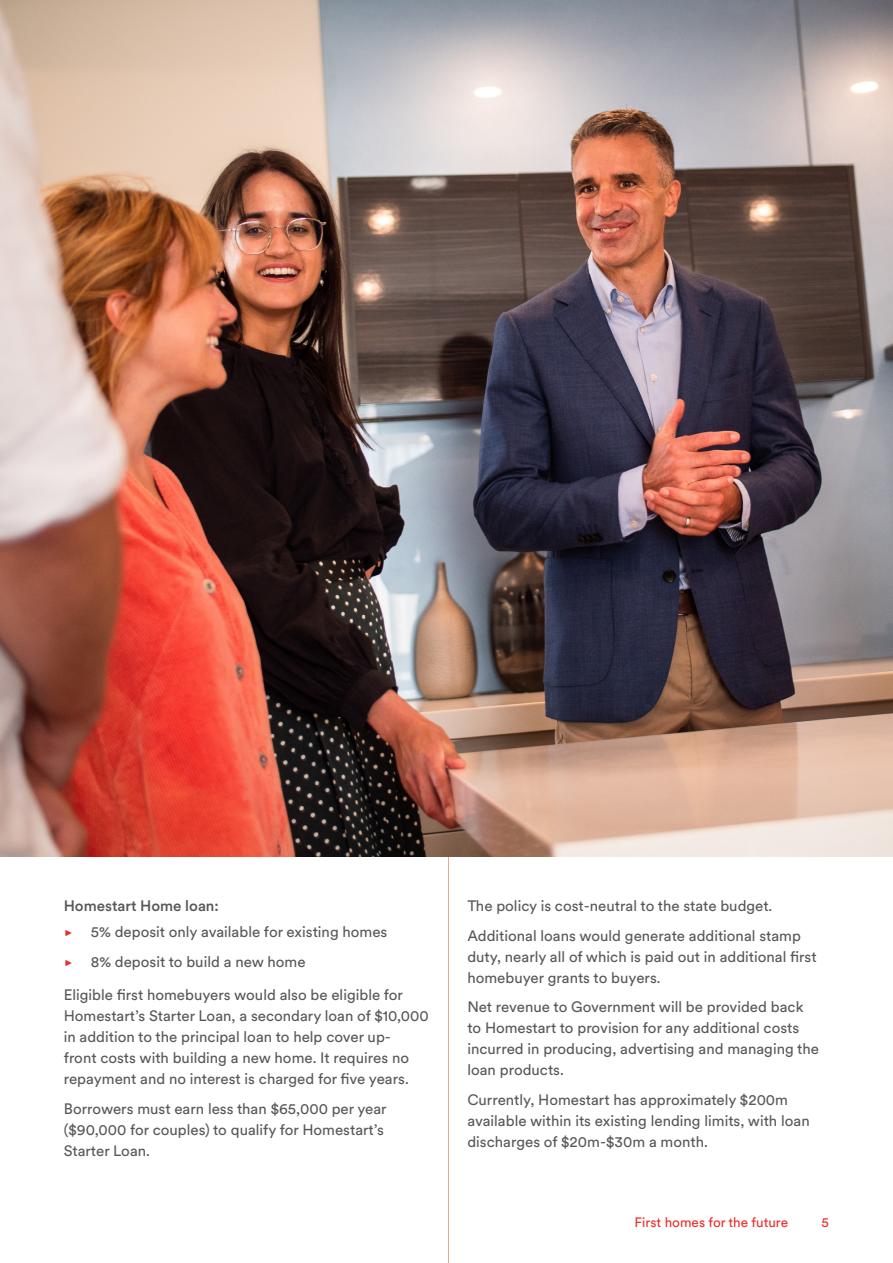
<style>
.page{position:relative;width:893px;height:1263px;background:#fff}
.page>*{position:absolute;margin:0;border:0;box-sizing:border-box;transform-origin:0 0}
.t1{font:15px/21px "Circular XX";color:#57585a}
.t2{font:500 15px "Circular XX";color:#57585a}
.t3{font:13.5px "Circular XX";color:#ee2d28}
.s1{font-family:"Montserrat";font-weight:300;color:#e52f2a}
</style>
<div class="page">
<hr style="left:448px;top:0;width:1px;height:1263px;background:#f6a092">
<img style="left:0;top:0;width:893px;height:857px">
<p class="t2" style="left:64px;top:896px;width:157px">Homestart Home loan:</p>
<p class="t1" style="left:64px;top:920px;width:325px"><span class="s1">▶</span> 5% deposit only available for existing homes</p>
<p class="t1" style="left:64px;top:950px;width:243px"><span class="s1">▶</span> 8% deposit to build a new home</p>
<p class="t1" style="left:64px;top:984px;width:367px">Eligible first homebuyers would also be eligible for Homestart’s Starter Loan, a secondary loan of $10,000 in addition to the principal loan to help cover up-<br>front costs with building a new home. It requires no repayment and no interest is charged for five years.</p>
<p class="t1" style="left:64px;top:1097px;width:324px">Borrowers must earn less than $65,000 per year ($90,000 for couples) to qualify for Homestart’s<br>Starter Loan.</p>
<p class="t1" style="left:467px;top:895px;width:306px">The policy is cost-neutral to the state budget.</p>
<p class="t1" style="left:467px;top:924px;width:351px">Additional loans would generate additional stamp duty, nearly all of which is paid out in additional first homebuyer grants to buyers.</p>
<p class="t1" style="left:467px;top:996px;width:353px">Net revenue to Government will be provided back to Homestart to provision for any additional costs incurred in producing, advertising and managing the loan products.</p>
<p class="t1" style="left:467px;top:1088px;width:344px">Currently, Homestart has approximately $200m available within its existing lending limits, with loan discharges of $20m-$30m a month.</p>
<p class="t3" style="left:635px;top:1213px;width:155px">First homes for the future</p>
<p class="t3" style="left:822px;top:1213px;width:9px">5</p>
</div>
